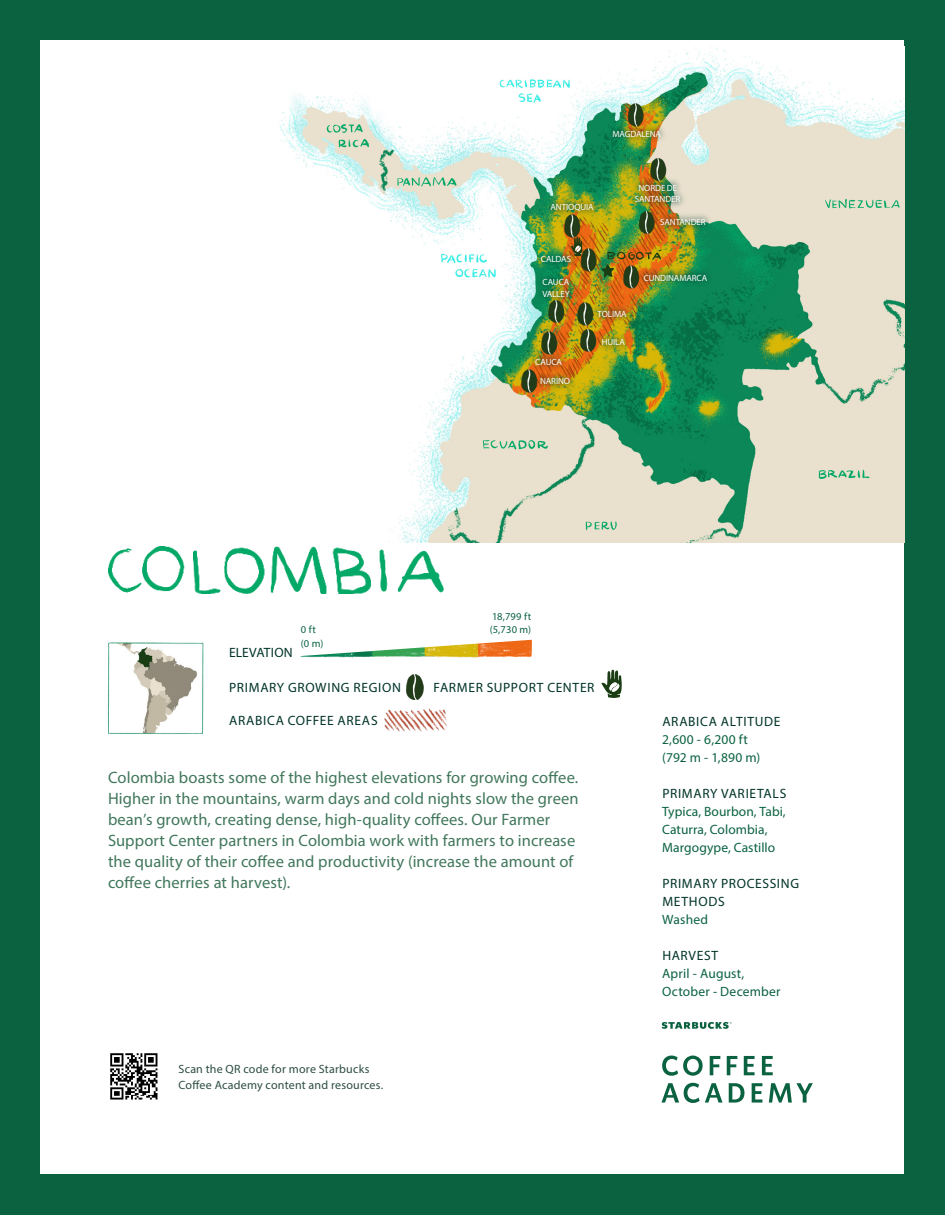
<style>
.page{position:relative;width:945px;height:1215px;background:#0b6241}
.page>*{position:absolute;margin:0;border:0;box-sizing:border-box;transform-origin:0 0}
.t1{font:16.5px/21px "Myriad Pro";letter-spacing:.005em;color:#41775c}
.t2{font:13.5px/18px "Myriad Pro";letter-spacing:.05em;color:#003429}
.t3{font:13.5px/18px "Myriad Pro";letter-spacing:.01em;color:#0b6241}
.t4{font:13.5px "Myriad Pro";letter-spacing:.015em;color:#003429}
.t5{font:12px/16.5px "Myriad Pro";letter-spacing:.02em;color:#2d4d44}
.t6{font:10.5px "Myriad Pro";letter-spacing:.015em;color:#0b6241}
.t7{font:9px/12px "Myriad Pro";letter-spacing:-.01em;color:#fff;text-align:center}
</style>
<div class="page">
<div style="left:40px;top:40px;width:864px;height:1134px;background:#fff"></div>
<svg style="left:662px;top:1022px;width:70px;height:7px"></svg>
<svg style="left:662px;top:1056px;width:41px;height:20px"></svg>
<svg style="left:710px;top:1056px;width:10px;height:19px"></svg>
<svg style="left:727px;top:1056px;width:10px;height:19px"></svg>
<svg style="left:744px;top:1056px;width:11px;height:19px"></svg>
<svg style="left:762px;top:1056px;width:11px;height:19px"></svg>
<svg style="left:661px;top:1083px;width:62px;height:20px"></svg>
<svg style="left:729px;top:1083px;width:15px;height:20px"></svg>
<svg style="left:752px;top:1083px;width:10px;height:20px"></svg>
<svg style="left:769px;top:1083px;width:44px;height:20px"></svg>
<img style="left:108px;top:547px;width:336px;height:47px">
<img style="left:108px;top:642px;width:96px;height:92px">
<img style="left:278px;top:46px;width:626px;height:496px">
<div style="left:606px;top:123px;width:62px;height:21px;background:#003429;opacity:.55"></div>
<div style="left:629px;top:177px;width:58px;height:33px;background:#003429;opacity:.55"></div>
<div style="left:654px;top:212px;width:58px;height:20px;background:#003429;opacity:.55"></div>
<div style="left:544px;top:197px;width:56px;height:21px;background:#003429;opacity:.55"></div>
<div style="left:534px;top:249px;width:44px;height:21px;background:#003429;opacity:.55"></div>
<div style="left:637px;top:267px;width:77px;height:21px;background:#003429;opacity:.55"></div>
<div style="left:536px;top:272px;width:40px;height:32px;background:#003429;opacity:.55"></div>
<div style="left:591px;top:303px;width:42px;height:21px;background:#003429;opacity:.55"></div>
<div style="left:595px;top:332px;width:37px;height:20px;background:#003429;opacity:.55"></div>
<div style="left:534px;top:371px;width:43px;height:20px;background:#003429;opacity:.55"></div>
<div style="left:529px;top:351px;width:40px;height:21px;background:#003429;opacity:.55"></div>
<img style="left:613px;top:91px;width:45px;height:45px">
<img style="left:635px;top:148px;width:45px;height:43px">
<img style="left:624px;top:199px;width:45px;height:45px">
<img style="left:550px;top:203px;width:44px;height:44px">
<img style="left:566px;top:237px;width:45px;height:45px">
<img style="left:609px;top:254px;width:44px;height:44px">
<img style="left:534px;top:288px;width:44px;height:32px">
<img style="left:562px;top:290px;width:45px;height:30px">
<img style="left:566px;top:317px;width:45px;height:45px">
<img style="left:506px;top:358px;width:45px;height:44px">
<img style="left:526px;top:320px;width:45px;height:44px">
<svg style="left:571px;top:237px;width:11px;height:19px"></svg>
<img style="left:110px;top:1053px;width:48px;height:47px">
<img style="left:384px;top:708px;width:62px;height:23px">
<img style="left:406px;top:674px;width:18px;height:25px">
<img style="left:300px;top:640px;width:232px;height:18px">
<svg style="left:601px;top:670px;width:21px;height:28px"></svg>
<p class="t7" style="left:550px;top:201px;width:45px">ANTIOQUIA</p>
<p class="t7" style="left:541px;top:253px;width:32px">CALDAS</p>
<p class="t7" style="left:542px;top:276px;width:29px;text-align:left">CAUCA<br>VALLEY</p>
<p class="t7" style="left:612px;top:127px;width:50px">MAGDALENA</p>
<p class="t7" style="left:635px;top:181px;width:47px">NORDE DE<br>SANTANDER</p>
<p class="t7" style="left:660px;top:216px;width:47px">SANTANDER</p>
<p class="t7" style="left:644px;top:271px;width:65px">CUNDINAMARCA</p>
<p class="t7" style="left:535px;top:355px;width:28px">CAUCA</p>
<p class="t7" style="left:540px;top:375px;width:31px">NARINO</p>
<p class="t7" style="left:598px;top:307px;width:31px">TOLIMA</p>
<p class="t7" style="left:602px;top:336px;width:25px">HUILA</p>
<p class="t4" style="left:229px;top:644px;width:65px">ELEVATION</p>
<p class="t6" style="left:492px;top:610px;width:41px">18,799 ft</p>
<p class="t6" style="left:301px;top:623px;width:16px">0 ft</p>
<p class="t6" style="left:490px;top:623px;width:43px">(5,730 m)</p>
<p class="t6" style="left:301px;top:637px;width:24px">(0 m)</p>
<p class="t2" style="left:229px;top:678px;width:173px">PRIMARY GROWING REGION</p>
<p class="t2" style="left:229px;top:711px;width:150px">ARABICA COFFEE AREAS</p>
<p class="t2" style="left:434px;top:678px;width:163px">FARMER SUPPORT CENTER</p>
<p class="t1" style="left:108px;top:767px;width:472px">Colombia boasts some of the highest elevations for growing coffee.<br>Higher in the mountains, warm days and cold nights slow the green bean’s growth, creating dense, high-quality coffees. Our Farmer Support Center partners in Colombia work with farmers to increase the quality of their coffee and productivity (increase the amount of coffee cherries at harvest).</p>
<p class="t5" style="left:178px;top:1060px;width:206px">Scan the QR code for more Starbucks<br>Coffee Academy content and resources.</p>
<h1 class="t2" style="left:662px;top:712px;width:120px">ARABICA ALTITUDE</h1>
<p class="t3" style="left:662px;top:730px;width:100px">2,600 - 6,200 ft (792 m - 1,890 m)</p>
<h1 class="t2" style="left:662px;top:784px;width:125px">PRIMARY VARIETALS</h1>
<p class="t3" style="left:662px;top:802px;width:125px">Typica, Bourbon, Tabi,<br>Caturra, Colombia,<br>Margogype, Castillo</p>
<h1 class="t2" style="left:662px;top:874px;width:138px">PRIMARY PROCESSING<br>METHODS</h1>
<p class="t3" style="left:662px;top:910px;width:47px">Washed</p>
<h1 class="t2" style="left:662px;top:946px;width:57px">HARVEST</h1>
<p class="t3" style="left:662px;top:964px;width:120px">April - August,<br>October - December</p>
</div>
